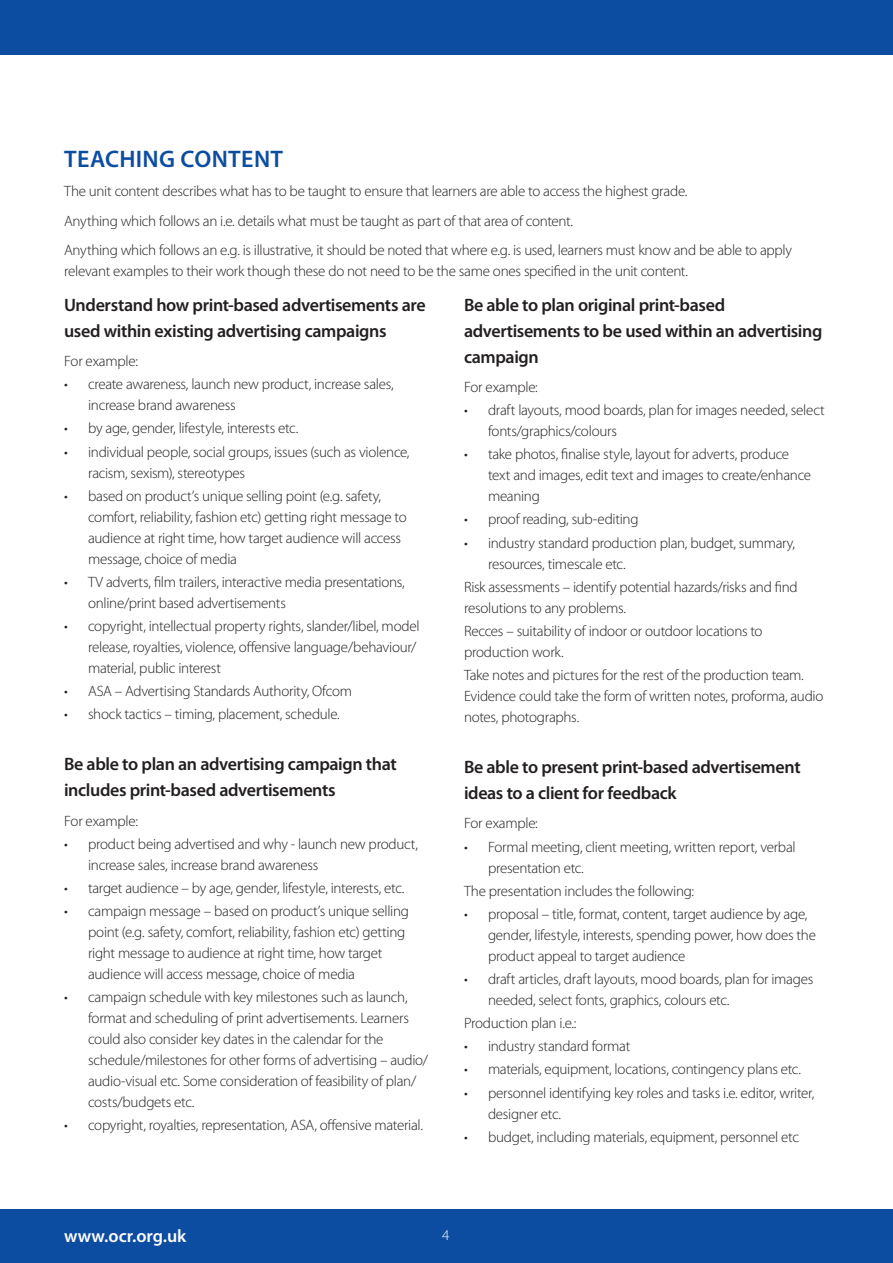
<style>
.page{position:relative;width:893px;height:1263px;background:#fff}
.page>*{position:absolute;margin:0;border:0;box-sizing:border-box;transform-origin:0 0}
.subhead{font:600 24px "Myriad Pro";letter-spacing:.015em;color:#0d4da1}
.body{font:600 18px/25.8px "Myriad Pro";letter-spacing:-.02em;color:#231f20}
.t1{font:600 18px "Myriad Pro";color:#fff}
.body-2{font:300 15px/21px "Myriad Pro";letter-spacing:-.02em;color:#231f20}
.t2{font:300 15px "Myriad Pro";color:#fff}
</style>
<div class="page">
<div style="left:0;top:1209px;width:893px;height:54px;background:#0d4da1"></div>
<div style="left:0;top:0;width:893px;height:54px;background:#0d4da1"></div>
<p class="subhead" style="left:64px;top:143px;width:220px">TEACHING CONTENT</p>
<p class="body-2" style="left:64px;top:181px;width:625px">The unit content describes what has to be taught to ensure that learners are able to access the highest grade.</p>
<p class="body-2" style="left:64px;top:211px;width:511px">Anything which follows an i.e. details what must be taught as part of that area of content.</p>
<p class="body-2" style="left:64px;top:240px;width:730px">Anything which follows an e.g. is illustrative, it should be noted that where e.g. is used, learners must know and be able to apply relevant examples to their work though these do not need to be the same ones specified in the unit content.</p>
<p class="body" style="left:64px;top:291px;width:363px">Understand how print-based advertisements are used within existing advertising campaigns</p>
<p class="body-2" style="left:64px;top:351px;width:75px">For example:</p>
<p class="body-2" style="left:88px;top:374px;width:307px;text-indent:-24px">• create awareness, launch new product, increase sales, increase brand awareness</p>
<p class="body-2" style="left:64px;top:418px;width:236px">• by age, gender, lifestyle, interests etc.</p>
<p class="body-2" style="left:88px;top:441px;width:323px;text-indent:-24px">• individual people, social groups, issues (such as violence, racism, sexism), stereotypes</p>
<p class="body-2" style="left:88px;top:485px;width:320px;text-indent:-24px">• based on product’s unique selling point (e.g. safety, comfort, reliability, fashion etc) getting right message to audience at right time, how target audience will access message, choice of media</p>
<p class="body-2" style="left:88px;top:571px;width:318px;text-indent:-24px">• TV adverts, film trailers, interactive media presentations, online/print based advertisements</p>
<p class="body-2" style="left:88px;top:616px;width:333px;text-indent:-24px">• copyright, intellectual property rights, slander/libel, model release, royalties, violence, offensive language/behaviour/ material, public interest</p>
<p class="body-2" style="left:64px;top:681px;width:289px">• ASA – Advertising Standards Authority, Ofcom</p>
<p class="body-2" style="left:64px;top:704px;width:277px">• shock tactics – timing, placement, schedule.</p>
<p class="body" style="left:64px;top:751px;width:334px">Be able to plan an advertising campaign that includes print-based advertisements</p>
<p class="body-2" style="left:64px;top:810px;width:75px">For example:</p>
<p class="body-2" style="left:88px;top:833px;width:331px;text-indent:-24px">• product being advertised and why - launch new product, increase sales, increase brand awareness</p>
<p class="body-2" style="left:64px;top:878px;width:342px">• target audience – by age, gender, lifestyle, interests, etc.</p>
<p class="body-2" style="left:88px;top:901px;width:322px;text-indent:-24px">• campaign message – based on product’s unique selling point (e.g. safety, comfort, reliability, fashion etc) getting right message to audience at right time, how target audience will access message, choice of media</p>
<p class="body-2" style="left:88px;top:987px;width:342px;text-indent:-24px">• campaign schedule with key milestones such as launch, format and scheduling of print advertisements. Learners could also consider key dates in the calendar for the schedule/milestones for other forms of advertising – audio/ audio-visual etc. Some consideration of feasibility of plan/ costs/budgets etc.</p>
<p class="body-2" style="left:64px;top:1115px;width:361px">• copyright, royalties, representation, ASA, offensive material.</p>
<p class="body" style="left:464px;top:291px;width:360px">Be able to plan original print-based advertisements to be used within an advertising campaign</p>
<p class="body-2" style="left:464px;top:377px;width:75px">For example:</p>
<p class="body-2" style="left:488px;top:400px;width:338px;text-indent:-24px">• draft layouts, mood boards, plan for images needed, select fonts/graphics/colours</p>
<p class="body-2" style="left:488px;top:444px;width:325px;text-indent:-24px">• take photos, finalise style, layout for adverts, produce text and images, edit text and images to create/enhance meaning</p>
<p class="body-2" style="left:464px;top:509px;width:176px">• proof reading, sub-editing</p>
<p class="body-2" style="left:488px;top:532px;width:309px;text-indent:-24px">• industry standard production plan, budget, summary, resources, timescale etc.</p>
<p class="body-2" style="left:464px;top:576px;width:335px">Risk assessments – identify potential hazards/risks and find resolutions to any problems.</p>
<p class="body-2" style="left:464px;top:620px;width:300px">Recces – suitability of indoor or outdoor locations to production work.</p>
<p class="body-2" style="left:464px;top:665px;width:361px">Take notes and pictures for the rest of the production team.<br>Evidence could take the form of written notes, proforma, audio notes, photographs.</p>
<p class="body" style="left:464px;top:754px;width:338px">Be able to present print-based advertisement ideas to a client for feedback</p>
<p class="body-2" style="left:464px;top:813px;width:75px">For example:</p>
<p class="body-2" style="left:488px;top:836px;width:309px;text-indent:-24px">• Formal meeting, client meeting, written report, verbal presentation etc.</p>
<p class="body-2" style="left:464px;top:880px;width:232px">The presentation includes the following:</p>
<p class="body-2" style="left:488px;top:903px;width:330px;text-indent:-24px">• proposal – title, format, content, target audience by age, gender, lifestyle, interests, spending power, how does the product appeal to target audience</p>
<p class="body-2" style="left:488px;top:969px;width:327px;text-indent:-24px">• draft articles, draft layouts, mood boards, plan for images needed, select fonts, graphics, colours etc.</p>
<p class="body-2" style="left:464px;top:1013px;width:114px">Production plan i.e.:</p>
<p class="body-2" style="left:464px;top:1036px;width:168px">• industry standard format</p>
<p class="body-2" style="left:464px;top:1059px;width:338px">• materials, equipment, locations, contingency plans etc.</p>
<p class="body-2" style="left:488px;top:1082px;width:328px;text-indent:-24px">• personnel identifying key roles and tasks i.e. editor, writer, designer etc.</p>
<p class="body-2" style="left:464px;top:1126px;width:337px">• budget, including materials, equipment, personnel etc</p>
<p class="t1" style="left:64px;top:1225px;width:124px">www.ocr.org.uk</p>
<p class="t2" style="left:442px;top:1226px;width:9px">4</p>
</div>
